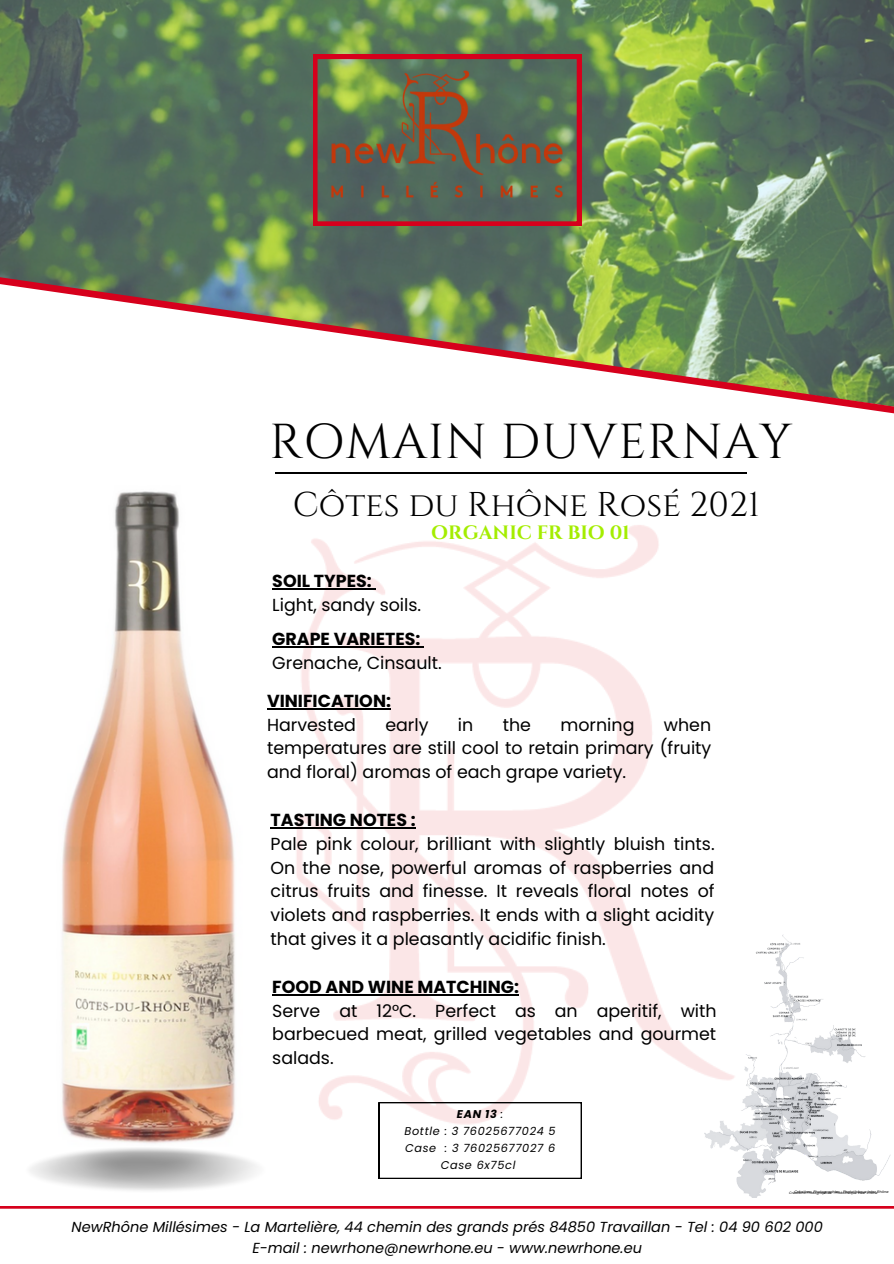
<style>
.page{position:relative;width:894px;height:1264px;background:#fff}
.page>*{position:absolute;margin:0;border:0;box-sizing:border-box;transform-origin:0 0}
.t1{font:48.9px "Cinzel";letter-spacing:.02em;color:#000}
.t2{font:34.35px "Cinzel";color:#000}
.t3{font:700 19.35px "Cinzel";color:#a4ed00}
.t4{font:17.4px/23.7px "Poppins";color:#000;text-align:justify}
.t5{font:700 17.4px "Poppins";color:#000}
.t6{font:italic 14.55px "Poppins";color:#000}
.t7{font:italic 11.25px "Poppins";letter-spacing:.06em;color:#000}
.t8{font:italic 700 11.25px "Poppins";color:#000}
.t9{font:italic 3.6px "Poppins";letter-spacing:.02em;color:#000}
.t10{font:italic 3.3px "Poppins";letter-spacing:.02em;color:#000}
.s1{font-weight:400}
</style>
<div class="page">
<img style="left:0;top:0;width:893px;height:275px">
<svg style="left:0;top:275px;width:893px;height:139px"></svg>
<svg style="left:313px;top:55px;width:268px;height:171px;background:#76554c"></svg>
<svg style="left:0;top:1206px;width:893px;height:3px;background:#d91831"></svg>
<img style="left:285px;top:525px;width:419px;height:609px">
<hr style="left:275px;top:473px;width:470px;height:1px;background:#000">
<svg style="left:379px;top:1102px;width:202px;height:76px"></svg>
<img style="left:331px;top:70px;width:232px;height:128px">
<hr style="left:272px;top:994px;width:247px;height:1px;background:#000">
<hr style="left:270px;top:827px;width:145px;height:1px;background:#000">
<hr style="left:272px;top:588px;width:99px;height:1px;background:#000">
<hr style="left:267px;top:708px;width:124px;height:1px;background:#000">
<hr style="left:272px;top:646px;width:148px;height:1px;background:#000">
<img style="left:704px;top:1010px;width:186px;height:171px">
<img style="left:756px;top:935px;width:67px;height:75px">
<img style="left:704px;top:1154px;width:96px;height:43px">
<div style="left:840px;top:1100px;width:38px;height:13px;background:#fff"></div>
<div style="left:810px;top:1117px;width:23px;height:9px;background:#e1e3e7"></div>
<img style="left:62px;top:491px;width:173px;height:653px">
<p class="t1" style="left:269px;top:411px;width:523px">ROMAIN DUVERNAY</p>
<p class="t2" style="left:292px;top:482px;width:468px">Côtes du Rhône Rosé 2021</p>
<p class="t3" style="left:431px;top:520px;width:200px">ORGANIC FR BIO 01</p>
<p class="t5" style="left:272px;top:568px;width:101px">SOIL TYPES:</p>
<p class="t4" style="left:272px;top:592px;width:150px">Light, sandy soils.</p>
<p class="t5" style="left:272px;top:627px;width:150px">GRAPE VARIETES:</p>
<p class="t4" style="left:272px;top:651px;width:171px">Grenache, Cinsault.</p>
<p class="t5" style="left:267px;top:688px;width:125px">VINIFICATION:</p>
<p class="t4" style="left:267px;top:712px;width:90px">Harvested</p>
<p class="t4" style="left:385px;top:712px;width:45px">early</p>
<p class="t4" style="left:458px;top:712px;width:17px">in</p>
<p class="t4" style="left:502px;top:712px;width:30px">the</p>
<p class="t4" style="left:560px;top:712px;width:75px">morning</p>
<p class="t4" style="left:267px;top:712px;width:446px;text-indent:397px">when temperatures are still cool to retain primary (fruity and floral) aromas of each grape variety.</p>
<p class="t5" style="left:270px;top:808px;width:147px">TASTING NOTES :</p>
<p class="t4" style="left:270px;top:832px;width:445px">Pale pink colour, brilliant with slightly bluish tints.<br>On the nose, powerful aromas of raspberries and citrus fruits and finesse. It reveals floral notes of violets and raspberries. It ends with a slight acidity that gives it a pleasantly acidific finish.</p>
<p class="t5" style="left:272px;top:974px;width:248px">FOOD AND WINE MATCHING:</p>
<p class="t4" style="left:272px;top:998px;width:446px">Serve at 12°C. Perfect as an aperitif, with barbecued meat, grilled vegetables and gourmet salads.</p>
<p class="t8" style="left:457px;top:1106px;width:48px">EAN 13 <span class="s1">:</span></p>
<p class="t7" style="left:404px;top:1122px;width:153px">Bottle : 3 76025677024 5</p>
<p class="t7" style="left:405px;top:1139px;width:152px">Case : 3 76025677027 6</p>
<p class="t7" style="left:440px;top:1156px;width:76px">Case 6x75cl</p>
<p class="t9" style="left:794px;top:1189px;width:96px">Créations Photographies : Photothèque Inter Rhône</p>
<p class="t10" style="left:788px;top:1190px;width:90px">Créations Photographies : Photothèque Inter Rhône</p>
<p class="t6" style="left:72px;top:1216px;width:752px">NewRhône Millésimes - La Martelière, 44 chemin des grands prés 84850 Travaillan - Tel : 04 90 602 000</p>
<p class="t6" style="left:252px;top:1237px;width:391px">E-mail : newrhone@newrhone.eu - www.newrhone.eu</p>
</div>
